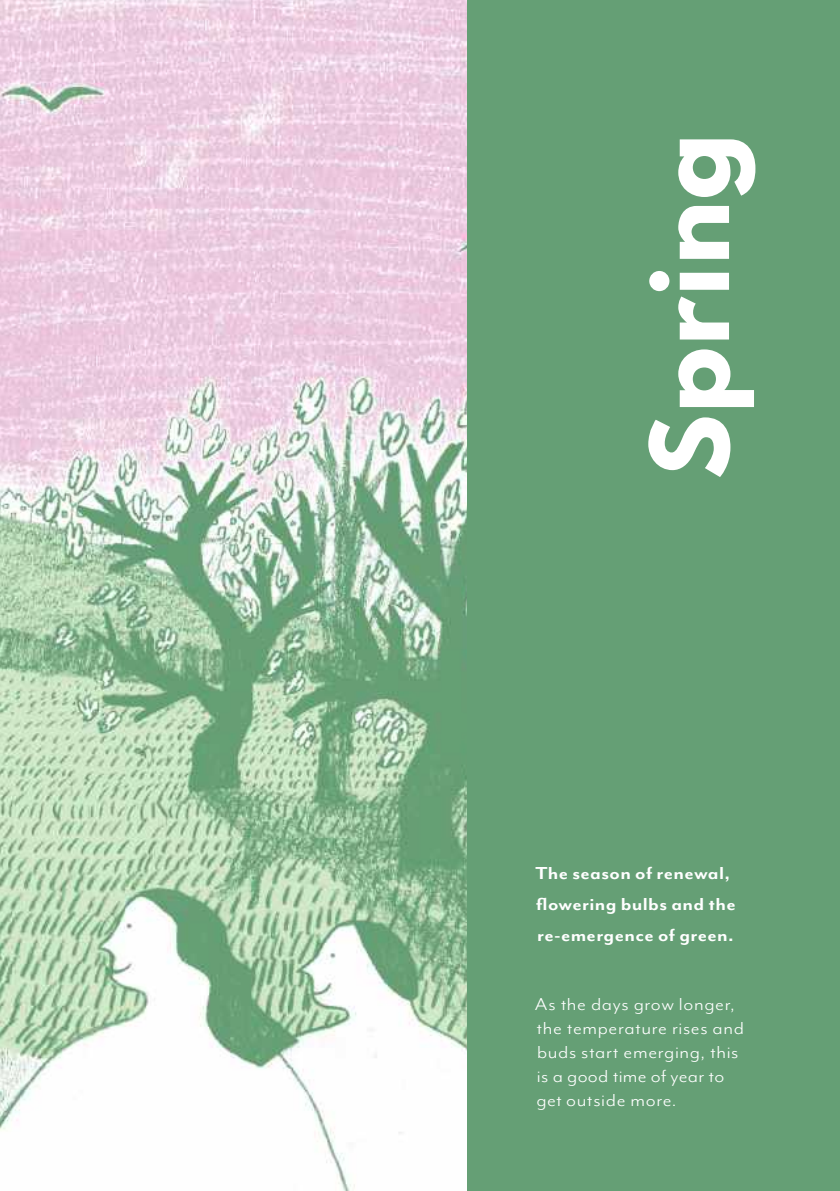
<style>
.page{position:relative;width:840px;height:1191px;background:#fff}
.page>*{position:absolute;margin:0;border:0;box-sizing:border-box;transform-origin:0 0}
.t1{font:700 96px "League Spartan";letter-spacing:.02em;color:#fff}
.t2{font:20px/24px "Mr Eaves Mod OT";letter-spacing:.03em;color:#fff;scale:1.1 1}
.t3{font:700 20px/30.8px "Mr Eaves Mod OT";letter-spacing:.015em;color:#fff;scale:1.1 1}
</style>
<div class="page">
<img style="left:0;top:0;width:467px;height:1191px">
<div style="left:467px;top:0;width:372px;height:1191px;background:#659f75"></div>
<h1 class="t1" style="left:614px;top:479px;width:347px;rotate:-90deg">Spring</h1>
<p class="t3" style="left:535px;top:858px;width:184px">The season of renewal, flowering bulbs and the re-emergence of green.</p>
<p class="t2" style="left:534px;top:992px;width:191px">As the days grow longer, the temperature rises and buds start emerging, this is a good time of year to get outside more.</p>
</div>
